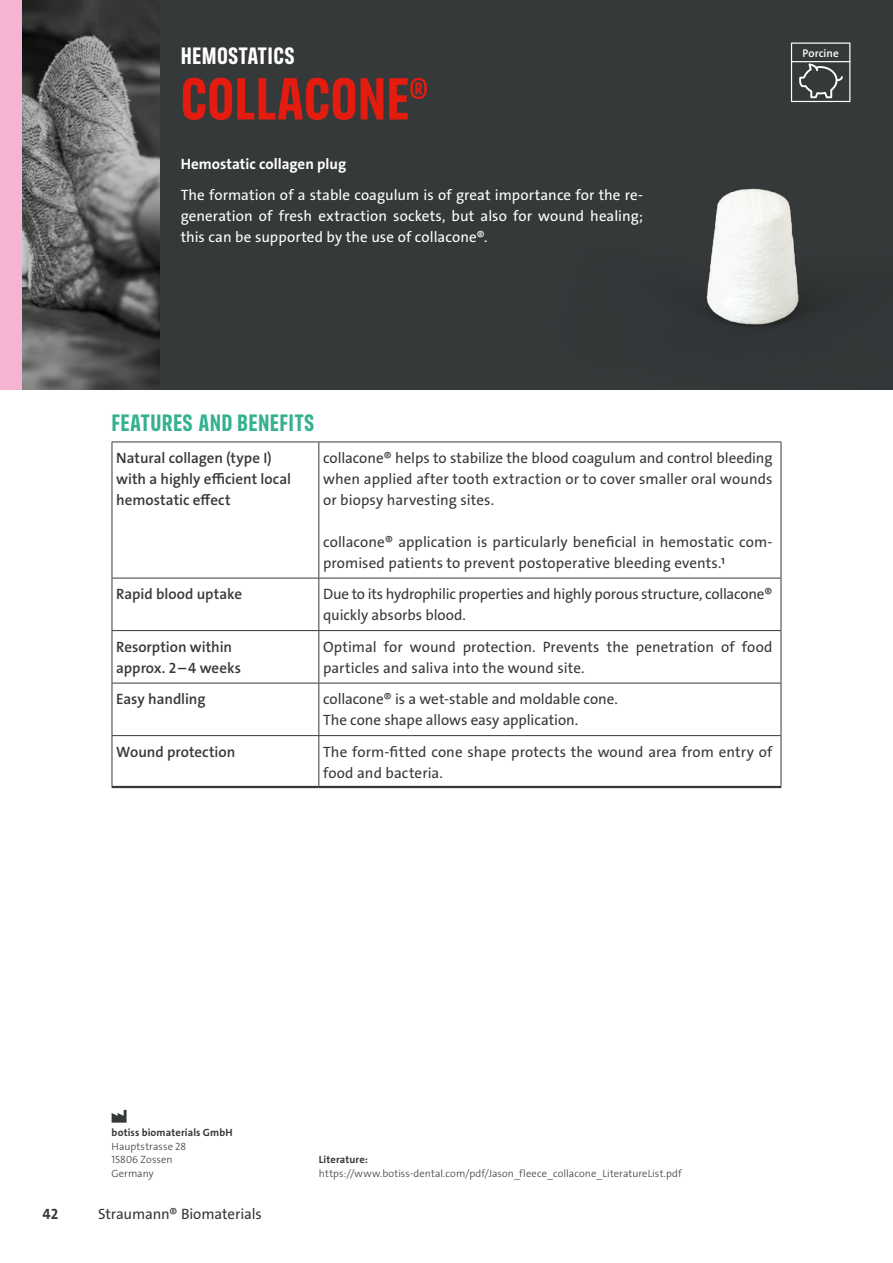
<style>
.page{position:relative;width:893px;height:1263px;background:#fff}
.page>*{position:absolute;margin:0;border:0;box-sizing:border-box;transform-origin:0 0}
.t1{font:700 60px "FS Industrie Cd";color:#e41c0f}
.t2{font:700 24px "FS Industrie Cd";letter-spacing:.015em;color:#34b18e}
.t3{font:700 24px "FS Industrie Cd";letter-spacing:.015em;color:#fff}
.t4{font:15px/21px "The Sans LP5 Plain";color:#36393a}
.t5{font:15px/21px "The Sans LP5 Plain";letter-spacing:.005em;color:#fff;text-align:justify}
.t6{font:15px/21px "The Sans LP6 Se Bld";color:#36393a}
.t7{font:15px "The Sans LP7 Bld";color:#fff}
.t8{font:15px "The Sans LP7 Bld";color:#36393a}
.t9{font:11.25px "The Sans LP6 Se Bld";color:#fff}
.t10{font:10.5px/13.5px "The Sans LP3 Lig";letter-spacing:.01em;color:#36393a}
.t11{font:10.5px "The Sans LP7 Bld";letter-spacing:.015em;color:#36393a}
</style>
<div class="page">
<div style="left:149px;top:0;width:744px;height:390px;background:#36393a"></div>
<img style="left:706px;top:85px;width:145px;height:242px">
<img style="left:21px;top:0;width:139px;height:390px">
<div style="left:0;top:0;width:21px;height:390px;background:#f5b4d2"></div>
<svg style="left:791px;top:43px;width:59px;height:59px"></svg>
<hr style="left:791px;top:61px;width:59px;height:1px;background:#fff">
<hr style="left:318px;top:442px;width:1px;height:136px;background:#36393a">
<hr style="left:112px;top:578px;width:207px;height:1px;background:#36393a">
<hr style="left:319px;top:578px;width:462px;height:1px;background:#36393a">
<hr style="left:318px;top:578px;width:1px;height:52px;background:#36393a">
<hr style="left:112px;top:630px;width:207px;height:1px;background:#36393a">
<hr style="left:319px;top:630px;width:462px;height:1px;background:#36393a">
<hr style="left:318px;top:631px;width:1px;height:52px;background:#36393a">
<hr style="left:112px;top:683px;width:207px;height:1px;background:#36393a">
<hr style="left:319px;top:683px;width:462px;height:1px;background:#36393a">
<hr style="left:318px;top:683px;width:1px;height:52px;background:#36393a">
<hr style="left:318px;top:736px;width:1px;height:50px;background:#36393a">
<hr style="left:112px;top:442px;width:207px;height:1px;background:#36393a">
<hr style="left:112px;top:442px;width:1px;height:136px;background:#36393a">
<hr style="left:319px;top:442px;width:462px;height:1px;background:#36393a">
<hr style="left:781px;top:442px;width:1px;height:136px;background:#36393a">
<hr style="left:112px;top:578px;width:1px;height:52px;background:#36393a">
<hr style="left:781px;top:578px;width:1px;height:52px;background:#36393a">
<hr style="left:112px;top:631px;width:1px;height:52px;background:#36393a">
<hr style="left:781px;top:631px;width:1px;height:52px;background:#36393a">
<hr style="left:112px;top:683px;width:1px;height:52px;background:#36393a">
<hr style="left:781px;top:683px;width:1px;height:52px;background:#36393a">
<hr style="left:112px;top:735px;width:207px;height:1px;background:#36393a">
<hr style="left:112px;top:736px;width:1px;height:50px;background:#36393a">
<hr style="left:319px;top:735px;width:462px;height:1px;background:#36393a">
<hr style="left:781px;top:736px;width:1px;height:50px;background:#36393a">
<hr style="left:112px;top:786px;width:207px;height:2px;background:#36393a">
<hr style="left:319px;top:786px;width:462px;height:2px;background:#36393a">
<svg style="left:112px;top:1110px;width:15px;height:13px"></svg>
<h2 class="t3" style="left:181px;top:40px;width:115px">HEMOSTATICS</h2>
<h1 class="t1" style="left:181px;top:62px;width:248px">COLLACONE®</h1>
<p class="t7" style="left:181px;top:154px;width:167px">Hemostatic collagen plug</p>
<p class="t5" style="left:181px;top:185px;width:464px">The formation of a stable coagulum is of great importance for the re&shy;generation of fresh extraction sockets, but also for wound healing; this can be supported by the use of collacone®.</p>
<p class="t9" style="left:803px;top:46px;width:38px">Porcine</p>
<h2 class="t2" style="left:112px;top:408px;width:204px">FEATURES AND BENEFITS</h2>
<p class="t6" style="left:116px;top:447px;width:176px">Natural collagen (type I) with a highly efficient local hemostatic effect</p>
<p class="t4" style="left:323px;top:447px;width:451px;text-align:justify">collacone® helps to stabilize the blood coagulum and control bleeding when applied after tooth extraction or to cover smaller oral wounds or biopsy harvesting sites.</p>
<p class="t4" style="left:323px;top:531px;width:451px">collacone® application is particularly beneficial in hemostatic com&shy;promised patients to prevent postoperative bleeding events.¹</p>
<p class="t6" style="left:116px;top:584px;width:127px">Rapid blood uptake</p>
<p class="t4" style="left:323px;top:584px;width:451px">Due to its hydrophilic properties and highly porous structure, collacone® quickly absorbs blood.</p>
<p class="t6" style="left:116px;top:636px;width:126px">Resorption within approx. 2–4 weeks</p>
<p class="t4" style="left:323px;top:636px;width:451px">Optimal for wound protection. Prevents the penetration of food particles and saliva into the wound site.</p>
<p class="t6" style="left:116px;top:689px;width:91px">Easy handling</p>
<p class="t4" style="left:323px;top:689px;width:296px">collacone® is a wet-stable and moldable cone.<br>The cone shape allows easy application.</p>
<p class="t6" style="left:116px;top:741px;width:121px">Wound protection</p>
<p class="t4" style="left:323px;top:741px;width:451px">The form-fitted cone shape protects the wound area from entry of food and bacteria.</p>
<p class="t11" style="left:112px;top:1126px;width:123px">botiss biomaterials GmbH</p>
<p class="t10" style="left:112px;top:1139px;width:76px">Hauptstrasse 28<br>15806 Zossen<br>Germany</p>
<p class="t8" style="left:43px;top:1204px;width:17px">42</p>
<p class="t4" style="left:98px;top:1203px;width:165px">Straumann® Biomaterials</p>
<p class="t11" style="left:319px;top:1153px;width:51px">Literature:</p>
<p class="t10" style="left:319px;top:1166px;width:364px">https://www.botiss-dental.com/pdf/Jason_fleece_collacone_LiteratureList.pdf</p>
</div>
